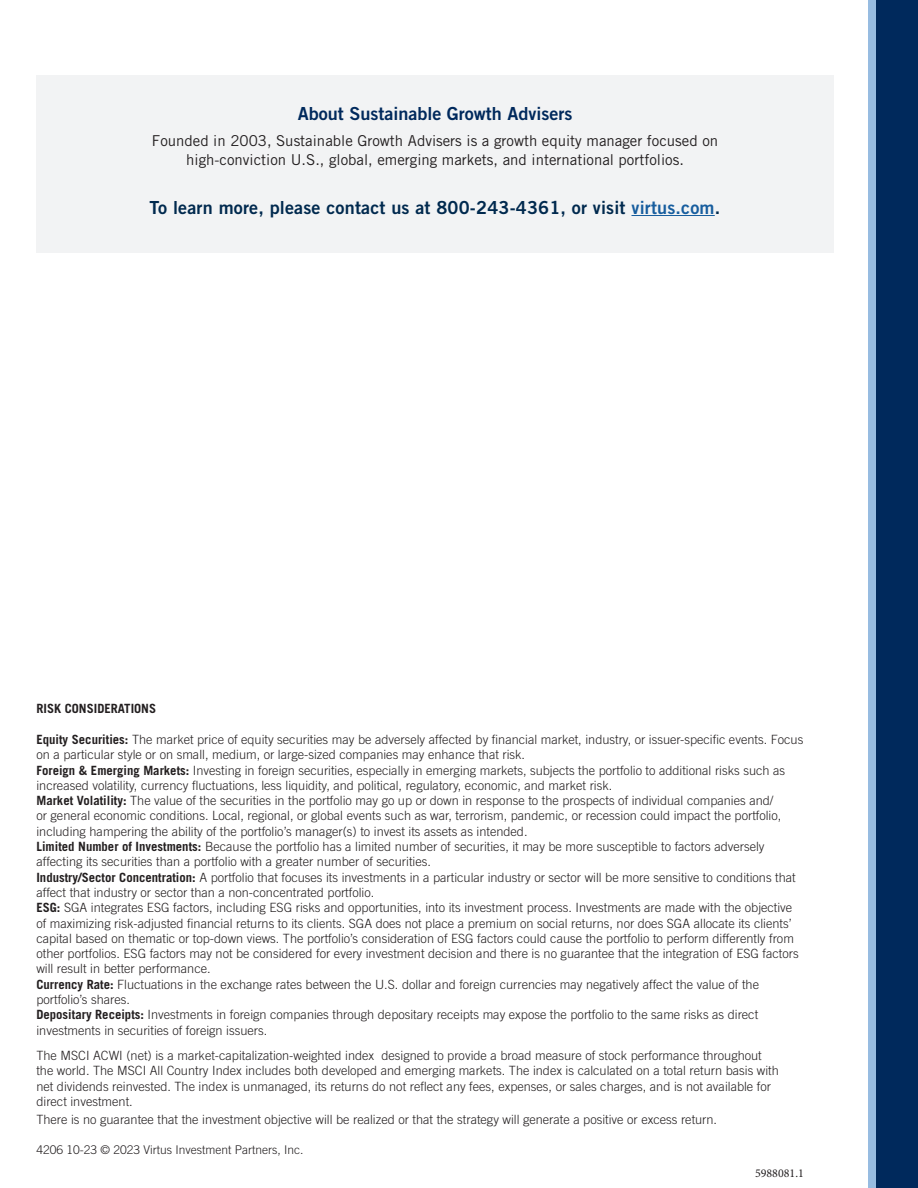
<style>
.page{position:relative;width:918px;height:1188px;background:#fff}
.page>*{position:absolute;margin:0;border:0;box-sizing:border-box;transform-origin:0 0}
.Subhead_2{font:18px "Trade Gothic LT Std Bd 2";letter-spacing:.01em;color:#00294e}
.t1{font:18px "Trade Gothic LT Std Bd 2";color:#00295c}
.t2{font:15px/19.5px "Trade Gothic LT Std";color:#231f20;text-align:center}
.disclosure_8_5_8_5{font:300 12.75px/15.3px "Trade Gothic LT Std";color:#231f20}
.t3{font:700 12.75px "Trade Gothic LT Std";color:#231f20}
.t4{font:300 12px "Trade Gothic LT Std";color:#231f20}
.t5{font:12px "Minion Pro";color:#231f20}
.s1{color:#175d9e}
.s2{font-weight:700}
</style>
<div class="page">
<div style="left:36px;top:76px;width:798px;height:177px;background:#f2f3f4"></div>
<hr style="left:631px;top:215px;width:84px;height:1px;background:#175d9e">
<div style="left:875px;top:0;width:43px;height:1188px;background:#00295c"></div>
<div style="left:868px;top:0;width:7px;height:1188px;background:#97bce1"></div>
<p class="t1" style="left:298px;top:102px;width:276px">About Sustainable Growth Advisers</p>
<p class="t2" style="left:152px;top:131px;width:568px">Founded in 2003, Sustainable Growth Advisers is a growth equity manager focused on high-conviction U.S., global, emerging markets, and international portfolios.</p>
<p class="Subhead_2" style="left:149px;top:196px;width:572px">To learn more, please contact us at 800-243-4361, or visit <span class="s1">virtus.com</span>.</p>
<p class="t3" style="left:36px;top:701px;width:121px">RISK CONSIDERATIONS</p>
<p class="disclosure_8_5_8_5" style="left:36px;top:732px;width:768px"><span class="s2">Equity Securities:</span> The market price of equity securities may be adversely affected by financial market, industry, or issuer-specific events. Focus on a particular style or on small, medium, or large-sized companies may enhance that risk.</p>
<p class="disclosure_8_5_8_5" style="left:36px;top:762px;width:750px"><span class="s2">Foreign &amp; Emerging Markets:</span> Investing in foreign securities, especially in emerging markets, subjects the portfolio to additional risks such as increased volatility, currency fluctuations, less liquidity, and political, regulatory, economic, and market risk.</p>
<p class="disclosure_8_5_8_5" style="left:36px;top:793px;width:746px"><span class="s2">Market Volatility:</span> The value of the securities in the portfolio may go up or down in response to the prospects of individual companies and/ or general economic conditions. Local, regional, or global events such as war, terrorism, pandemic, or recession could impact the portfolio, including hampering the ability of the portfolio’s manager(s) to invest its assets as intended.</p>
<p class="disclosure_8_5_8_5" style="left:36px;top:839px;width:730px"><span class="s2">Limited Number of Investments:</span> Because the portfolio has a limited number of securities, it may be more susceptible to factors adversely affecting its securities than a portfolio with a greater number of securities.</p>
<p class="disclosure_8_5_8_5" style="left:36px;top:869px;width:761px"><span class="s2">Industry/Sector Concentration:</span> A portfolio that focuses its investments in a particular industry or sector will be more sensitive to conditions that affect that industry or sector than a non-concentrated portfolio.</p>
<p class="disclosure_8_5_8_5" style="left:36px;top:900px;width:764px"><span class="s2">ESG:</span> SGA integrates ESG factors, including ESG risks and opportunities, into its investment process. Investments are made with the objective of maximizing risk-adjusted financial returns to its clients. SGA does not place a premium on social returns, nor does SGA allocate its clients’ capital based on thematic or top-down views. The portfolio’s consideration of ESG factors could cause the portfolio to perform differently from other portfolios. ESG factors may not be considered for every investment decision and there is no guarantee that the integration of ESG factors will result in better performance.</p>
<p class="disclosure_8_5_8_5" style="left:36px;top:976px;width:724px"><span class="s2">Currency Rate:</span> Fluctuations in the exchange rates between the U.S. dollar and foreign currencies may negatively affect the value of the portfolio’s shares.</p>
<p class="disclosure_8_5_8_5" style="left:36px;top:1007px;width:723px"><span class="s2">Depositary Receipts:</span> Investments in foreign companies through depositary receipts may expose the portfolio to the same risks as direct investments in securities of foreign issuers.</p>
<p class="disclosure_8_5_8_5" style="left:36px;top:1048px;width:744px">The MSCI ACWI (net) is a market-capitalization-weighted index designed to provide a broad measure of stock performance throughout the world. The MSCI All Country Index includes both developed and emerging markets. The index is calculated on a total return basis with net dividends reinvested. The index is unmanaged, its returns do not reflect any fees, expenses, or sales charges, and is not available for direct investment.</p>
<p class="disclosure_8_5_8_5" style="left:36px;top:1112px;width:682px">There is no guarantee that the investment objective will be realized or that the strategy will generate a positive or excess return.</p>
<p class="t4" style="left:36px;top:1142px;width:269px">4206 10-23 © 2023 Virtus Investment Partners, Inc.</p>
<p class="t5" style="left:755px;top:1165px;width:50px">5988081.1</p>
</div>
